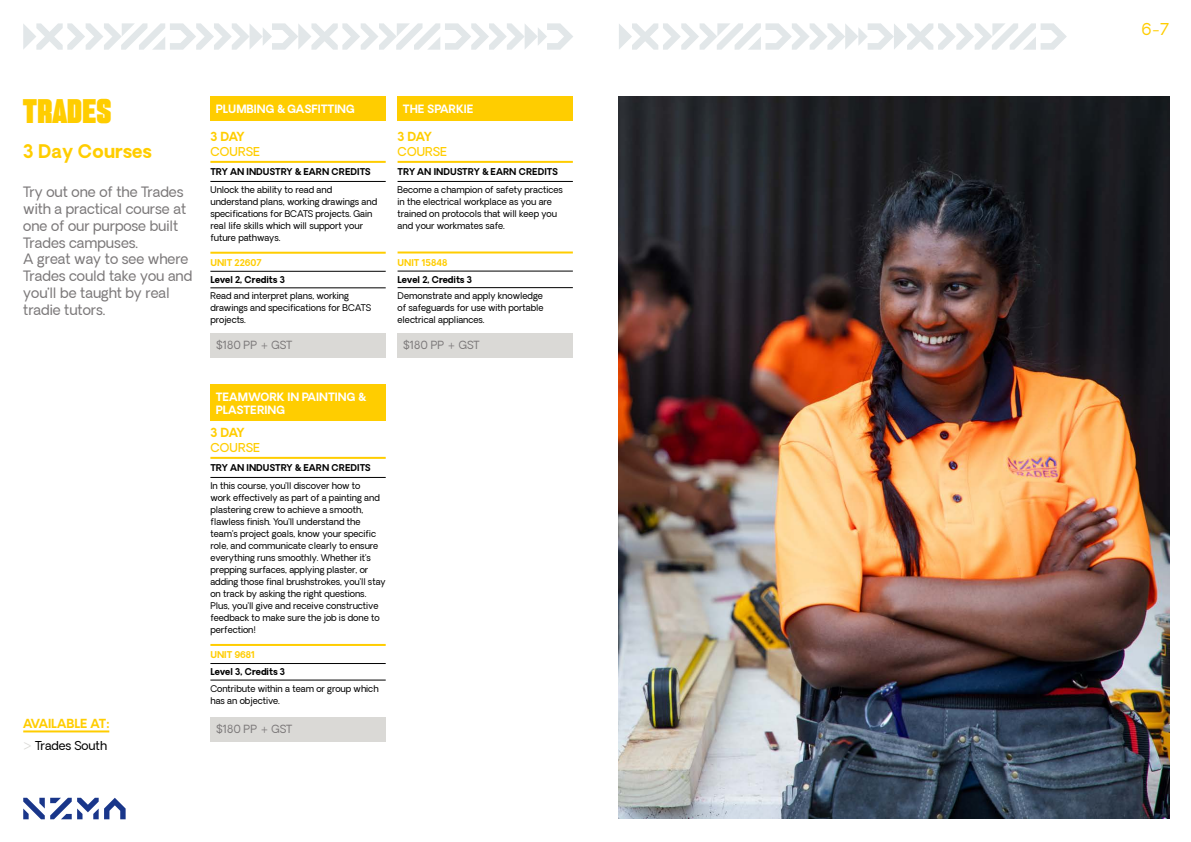
<style>
.page{position:relative;width:1191px;height:842px;background:#fff}
.page>*{position:absolute;margin:0;border:0;box-sizing:border-box;transform-origin:0 0}
.t1{font:35px "Boldine";color:#ffcd00}
.t2{font:700 18px "Oakes Grotesk";color:#ffcd00}
.t3{font:16px "Oakes Grotesk";color:#ffcd00}
.t4{font:14px/16.8px "Oakes Grotesk";color:#7b7879}
.t5{font:500 12px "Oakes Grotesk";color:#ffcd00}
.t6{font:700 12px "Oakes Grotesk";letter-spacing:-.04em;color:#ffcd00}
.t7{font:700 12px "Oakes Grotesk";color:#ffcd00}
.t8{font:12px "Oakes Grotesk";color:#000}
.t9{font:700 11px/13.2px "Oakes Grotesk";color:#fff}
.t10{font:11px "Oakes Grotesk";color:#7b7879}
.t11{font:9px/12px "Oakes Grotesk";color:#000}
.t12{font:700 9px "Oakes Grotesk";color:#000}
.t13{font:700 9px "Oakes Grotesk";color:#ffcd00}
.s1{color:#dad9d6}
</style>
<div class="page">
<div style="left:210px;top:97px;width:176px;height:24px;background:#ffcd00"></div>
<div style="left:397px;top:97px;width:176px;height:24px;background:#ffcd00"></div>
<div style="left:210px;top:333px;width:176px;height:24px;background:#dad9d6"></div>
<div style="left:397px;top:333px;width:176px;height:24px;background:#dad9d6"></div>
<hr style="left:210px;top:161px;width:176px;height:2px;background:#ffcd00">
<hr style="left:23px;top:730px;width:86px;height:2px;background:#ffcd00">
<hr style="left:397px;top:161px;width:176px;height:2px;background:#ffcd00">
<hr style="left:210px;top:181px;width:176px;height:1px;background:#000">
<hr style="left:397px;top:181px;width:176px;height:1px;background:#000">
<svg style="left:23px;top:23px;width:550px;height:27px"></svg>
<svg style="left:619px;top:23px;width:447px;height:27px"></svg>
<img style="left:619px;top:96px;width:550px;height:722px">
<svg style="left:23px;top:798px;width:103px;height:21px"></svg>
<hr style="left:210px;top:252px;width:176px;height:2px;background:#ffcd00">
<hr style="left:210px;top:271px;width:176px;height:1px;background:#000">
<hr style="left:210px;top:287px;width:176px;height:1px;background:#000">
<hr style="left:397px;top:251px;width:176px;height:2px;background:#ffcd00">
<hr style="left:397px;top:271px;width:176px;height:1px;background:#000">
<hr style="left:397px;top:287px;width:176px;height:1px;background:#000">
<div style="left:210px;top:385px;width:176px;height:36px;background:#ffcd00"></div>
<div style="left:210px;top:717px;width:176px;height:24px;background:#dad9d6"></div>
<hr style="left:210px;top:457px;width:176px;height:2px;background:#ffcd00">
<hr style="left:210px;top:477px;width:176px;height:1px;background:#000">
<hr style="left:210px;top:644px;width:176px;height:2px;background:#ffcd00">
<hr style="left:210px;top:663px;width:176px;height:1px;background:#000">
<hr style="left:210px;top:679px;width:176px;height:1px;background:#000">
<p class="t1" style="left:23px;top:90px;width:90px">TRADES</p>
<p class="t2" style="left:23px;top:139px;width:130px">3 Day Courses</p>
<p class="t4" style="left:23px;top:184px;width:164px">Try out one of the Trades with a practical course at one of our purpose built<br>Trades campuses.</p>
<p class="t4" style="left:23px;top:251px;width:171px">A great way to see where<br>Trades could take you and you’ll be taught by real tradie tutors.</p>
<p class="t7" style="left:23px;top:715px;width:88px">AVAILABLE AT:</p>
<p class="t8" style="left:23px;top:738px;width:85px"><span class="s1">&gt;</span> Trades South</p>
<p class="t9" style="left:216px;top:103px;width:141px">PLUMBING &amp; GASFITTING</p>
<p class="t9" style="left:403px;top:103px;width:72px">THE SPARKIE</p>
<p class="t6" style="left:210px;top:129px;width:36px">3 DAY</p>
<p class="t5" style="left:210px;top:144px;width:51px">COURSE</p>
<p class="t6" style="left:397px;top:129px;width:36px">3 DAY</p>
<p class="t5" style="left:397px;top:144px;width:51px">COURSE</p>
<p class="t12" style="left:210px;top:166px;width:162px">TRY AN INDUSTRY &amp; EARN CREDITS</p>
<p class="t12" style="left:397px;top:166px;width:162px">TRY AN INDUSTRY &amp; EARN CREDITS</p>
<p class="t11" style="left:210px;top:184px;width:168px">Unlock the ability to read and understand plans, working drawings and specifications for BCATS projects. Gain real life skills which will support your future pathways.</p>
<p class="t11" style="left:397px;top:184px;width:167px">Become a champion of safety practices in the electrical workplace as you are trained on protocols that will keep you and your workmates safe.</p>
<p class="t13" style="left:210px;top:256px;width:53px">UNIT 22607</p>
<p class="t12" style="left:210px;top:274px;width:76px">Level 2, Credits 3</p>
<p class="t11" style="left:210px;top:290px;width:162px">Read and interpret plans, working drawings and specifications for BCATS projects.</p>
<p class="t13" style="left:397px;top:256px;width:51px">UNIT 15848</p>
<p class="t12" style="left:397px;top:273px;width:76px">Level 2, Credits 3</p>
<p class="t11" style="left:397px;top:290px;width:147px;text-align:justify">Demonstrate and apply knowledge of safeguards for use with portable electrical appliances.</p>
<p class="t10" style="left:216px;top:338px;width:78px">$180 PP + GST</p>
<p class="t10" style="left:403px;top:338px;width:78px">$180 PP + GST</p>
<p class="t9" style="left:216px;top:390px;width:151px">TEAMWORK IN PAINTING &amp;<br>PLASTERING</p>
<p class="t6" style="left:210px;top:425px;width:36px">3 DAY</p>
<p class="t5" style="left:210px;top:440px;width:51px">COURSE</p>
<p class="t12" style="left:210px;top:462px;width:162px">TRY AN INDUSTRY &amp; EARN CREDITS</p>
<p class="t11" style="left:210px;top:480px;width:177px">In this course, you’ll discover how to<br>work effectively as part of a painting and plastering crew to achieve a smooth, flawless finish. You’ll understand the team’s project goals, know your specific role, and communicate clearly to ensure everything runs smoothly. Whether it’s prepping surfaces, applying plaster, or adding those final brushstrokes, you’ll stay on track by asking the right questions.<br>Plus, you’ll give and receive constructive feedback to make sure the job is done to perfection!</p>
<p class="t13" style="left:210px;top:649px;width:46px">UNIT 9681</p>
<p class="t12" style="left:210px;top:666px;width:76px">Level 3, Credits 3</p>
<p class="t11" style="left:210px;top:682px;width:170px">Contribute within a team or group which has an objective.</p>
<p class="t10" style="left:216px;top:722px;width:78px">$180 PP + GST</p>
<p class="t3" style="left:1141px;top:19px;width:29px">6-7</p>
</div>
